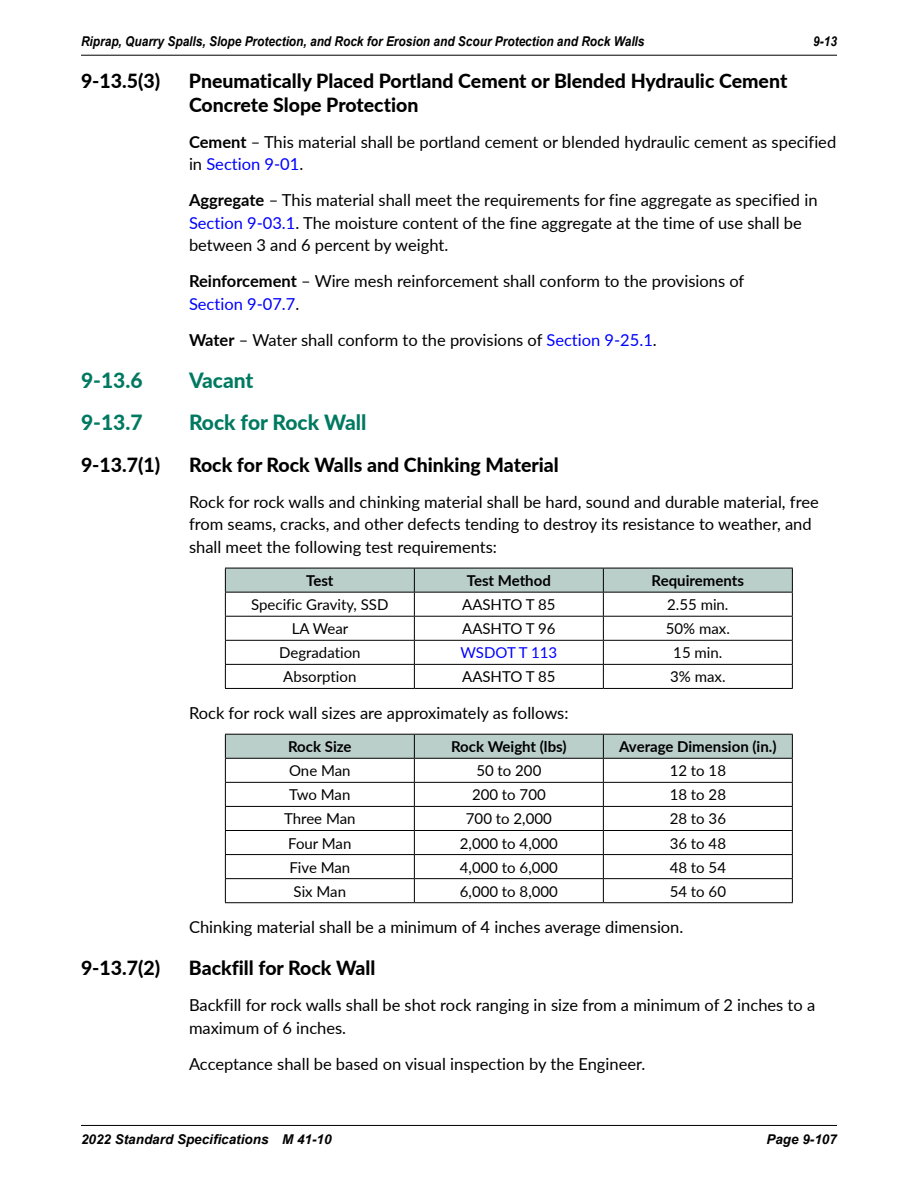
<style>
.page{position:relative;width:918px;height:1188px;background:#fff}
.page>*{position:absolute;margin:0;border:0;box-sizing:border-box;transform-origin:0 0}
.Heading_2{font:800 21px "Lato";color:#007961}
.Heading_3{font:800 19.5px/24px "Lato";color:#000}
.Body_Text_1{font:16.5px/22.5px "Lato";color:#000}
.Table_Center{font:15px "Lato";color:#000}
.Table_Center_Bold{font:700 15px "Lato";color:#000}
.Table_Center-2{font:15px "Lato";color:#00f}
.t1{font:italic 700 13.5px "Arial";color:#000;scale:.88 1}
.t2{font:italic 700 13.5px "Arial";color:#000}
.s1{font-weight:700}
.s2{color:#00f}
</style>
<div class="page">
<hr style="left:81px;top:1125px;width:756px;height:1px;background:#000">
<hr style="left:81px;top:55px;width:756px;height:1px;background:#000">
<svg style="left:225px;top:568px;width:568px;height:120px"></svg>
<hr style="left:225px;top:688px;width:189px;height:1px;background:#000">
<hr style="left:414px;top:688px;width:189px;height:1px;background:#000">
<hr style="left:603px;top:688px;width:190px;height:1px;background:#000">
<svg style="left:225px;top:734px;width:568px;height:168px"></svg>
<hr style="left:225px;top:902px;width:189px;height:1px;background:#000">
<hr style="left:414px;top:902px;width:189px;height:1px;background:#000">
<hr style="left:603px;top:902px;width:190px;height:1px;background:#000">
<p class="t1" style="left:81px;top:32px;width:642px">Riprap, Quarry Spalls, Slope Protection, and Rock for Erosion and Scour Protection and Rock Walls</p>
<p class="t1" style="left:813px;top:32px;width:29px">9-13</p>
<p class="Heading_3" style="left:81px;top:68px;width:81px">9-13.5(3)</p>
<p class="Heading_3" style="left:189px;top:68px;width:600px">Pneumatically Placed Portland Cement or Blended Hydraulic Cement<br>Concrete Slope Protection</p>
<p class="Body_Text_1" style="left:189px;top:130px;width:649px"><span class="s1">Cement</span> – This material shall be portland cement or blended hydraulic cement as specified in <span class="s2">Section 9-01</span>.</p>
<p class="Body_Text_1" style="left:189px;top:188px;width:630px"><span class="s1">Aggregate</span> – This material shall meet the requirements for fine aggregate as specified in<br><span class="s2">Section 9-03.1</span>. The moisture content of the fine aggregate at the time of use shall be between 3 and 6 percent by weight.</p>
<p class="Body_Text_1" style="left:189px;top:269px;width:557px"><span class="s1">Reinforcement</span> – Wire mesh reinforcement shall conform to the provisions of<br><span class="s2">Section 9-07.7</span>.</p>
<p class="Body_Text_1" style="left:189px;top:328px;width:469px"><span class="s1">Water</span> – Water shall conform to the provisions of <span class="s2">Section 9-25.1</span>.</p>
<p class="Heading_2" style="left:81px;top:364px;width:63px">9-13.6</p>
<p class="Heading_2" style="left:189px;top:364px;width:66px">Vacant</p>
<p class="Heading_2" style="left:81px;top:406px;width:63px">9-13.7</p>
<p class="Heading_2" style="left:189px;top:406px;width:179px">Rock for Rock Wall</p>
<p class="Heading_3" style="left:81px;top:452px;width:81px">9-13.7(1)</p>
<p class="Heading_3" style="left:189px;top:452px;width:371px">Rock for Rock Walls and Chinking Material</p>
<p class="Body_Text_1" style="left:189px;top:490px;width:631px">Rock for rock walls and chinking material shall be hard, sound and durable material, free from seams, cracks, and other defects tending to destroy its resistance to weather, and shall meet the following test requirements:</p>
<p class="Table_Center_Bold" style="left:306px;top:570px;width:29px">Test</p>
<p class="Table_Center_Bold" style="left:467px;top:570px;width:86px">Test Method</p>
<p class="Table_Center_Bold" style="left:652px;top:570px;width:94px">Requirements</p>
<p class="Table_Center" style="left:251px;top:594px;width:139px">Specific Gravity, SSD</p>
<p class="Table_Center" style="left:462px;top:594px;width:95px">AASHTO T 85</p>
<p class="Table_Center" style="left:667px;top:594px;width:63px">2.55 min.</p>
<p class="Table_Center" style="left:292px;top:618px;width:58px">LA Wear</p>
<p class="Table_Center" style="left:462px;top:618px;width:95px">AASHTO T 96</p>
<p class="Table_Center" style="left:666px;top:618px;width:66px">50% max.</p>
<p class="Table_Center" style="left:279px;top:642px;width:83px">Degradation</p>
<p class="Table_Center-2" style="left:461px;top:642px;width:98px">WSDOT T 113</p>
<p class="Table_Center" style="left:673px;top:642px;width:51px">15 min.</p>
<p class="Table_Center" style="left:283px;top:666px;width:75px">Absorption</p>
<p class="Table_Center" style="left:462px;top:666px;width:95px">AASHTO T 85</p>
<p class="Table_Center" style="left:670px;top:666px;width:57px">3% max.</p>
<p class="Body_Text_1" style="left:189px;top:701px;width:381px">Rock for rock wall sizes are approximately as follows:</p>
<p class="Table_Center_Bold" style="left:288px;top:736px;width:65px">Rock Size</p>
<p class="Table_Center_Bold" style="left:451px;top:736px;width:117px">Rock Weight (lbs)</p>
<p class="Table_Center_Bold" style="left:619px;top:736px;width:159px">Average Dimension (in.)</p>
<p class="Table_Center" style="left:289px;top:760px;width:63px">One Man</p>
<p class="Table_Center" style="left:476px;top:760px;width:67px">50 to 200</p>
<p class="Table_Center" style="left:670px;top:760px;width:58px">12 to 18</p>
<p class="Table_Center" style="left:289px;top:784px;width:63px">Two Man</p>
<p class="Table_Center" style="left:472px;top:784px;width:75px">200 to 700</p>
<p class="Table_Center" style="left:670px;top:784px;width:58px">18 to 28</p>
<p class="Table_Center" style="left:284px;top:808px;width:73px">Three Man</p>
<p class="Table_Center" style="left:466px;top:808px;width:87px">700 to 2,000</p>
<p class="Table_Center" style="left:670px;top:808px;width:58px">28 to 36</p>
<p class="Table_Center" style="left:288px;top:832px;width:65px">Four Man</p>
<p class="Table_Center" style="left:460px;top:832px;width:99px">2,000 to 4,000</p>
<p class="Table_Center" style="left:670px;top:832px;width:58px">36 to 48</p>
<p class="Table_Center" style="left:289px;top:856px;width:62px">Five Man</p>
<p class="Table_Center" style="left:460px;top:856px;width:99px">4,000 to 6,000</p>
<p class="Table_Center" style="left:670px;top:856px;width:58px">48 to 54</p>
<p class="Table_Center" style="left:294px;top:881px;width:54px">Six Man</p>
<p class="Table_Center" style="left:460px;top:881px;width:99px">6,000 to 8,000</p>
<p class="Table_Center" style="left:670px;top:881px;width:58px">54 to 60</p>
<p class="Body_Text_1" style="left:189px;top:915px;width:496px">Chinking material shall be a minimum of 4 inches average dimension.</p>
<p class="Heading_3" style="left:81px;top:955px;width:81px">9-13.7(2)</p>
<p class="Heading_3" style="left:189px;top:955px;width:188px">Backfill for Rock Wall</p>
<p class="Body_Text_1" style="left:189px;top:993px;width:628px">Backfill for rock walls shall be shot rock ranging in size from a minimum of 2 inches to a maximum of 6 inches.</p>
<p class="Body_Text_1" style="left:189px;top:1052px;width:458px">Acceptance shall be based on visual inspection by the Engineer.</p>
<p class="t2" style="left:81px;top:1130px;width:252px">2022 Standard Specifications M 41-10</p>
<p class="t2" style="left:766px;top:1130px;width:72px">Page 9-107</p>
</div>
